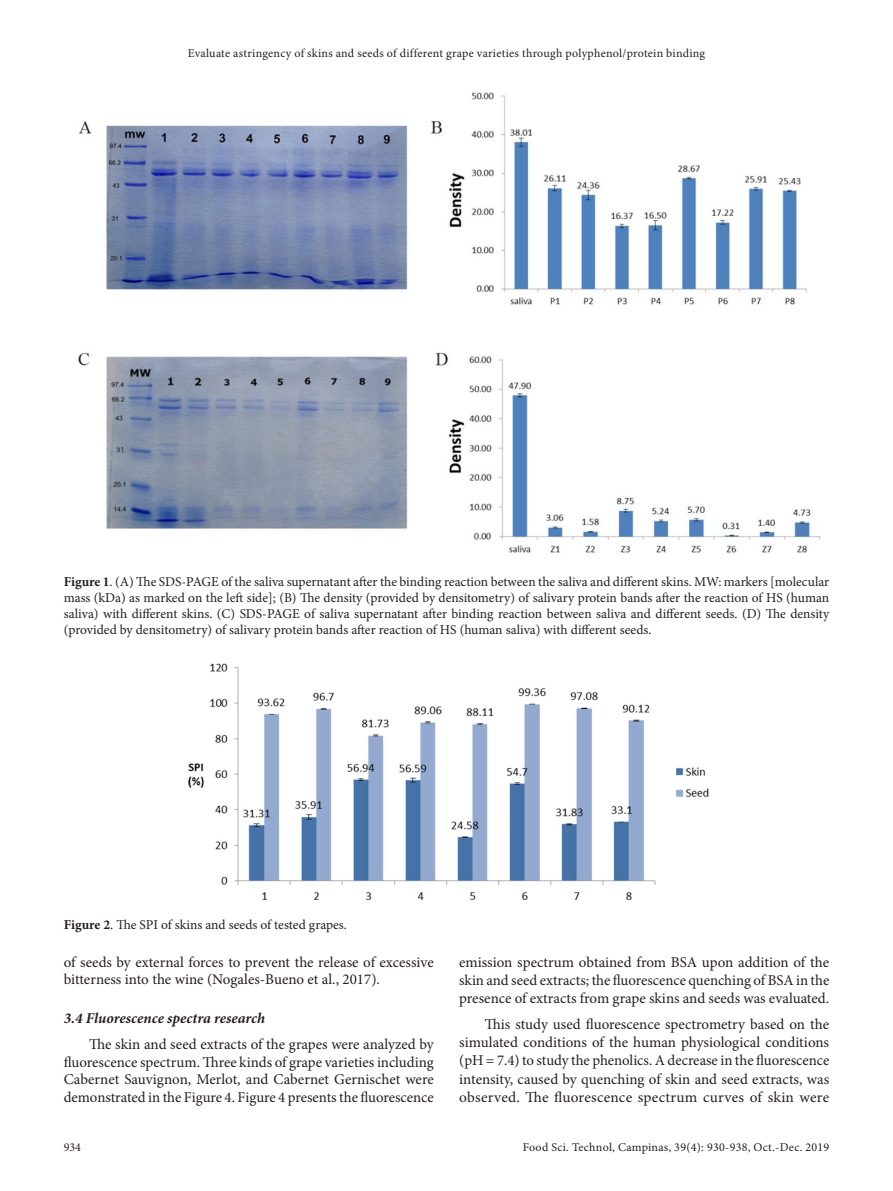
<style>
.page{position:relative;width:893px;height:1191px;background:#fff}
.page>*{position:absolute;margin:0;border:0;box-sizing:border-box;transform-origin:0 0}
.Paragraph{font:15px/18.1px "Minion Pro";color:#231f20;text-align:justify}
.Heading2{font:italic 700 15px "Minion Pro";color:#231f20}
.FigureCaption{font:13.5px/16.2px "Minion Pro";color:#231f20;text-align:justify}
.t1{font:12px "Minion Pro";letter-spacing:.025em;color:#231f20}
.s1{font-weight:700}
</style>
<div class="page">
<img style="left:78px;top:92px;width:743px;height:461px">
<img style="left:188px;top:663px;width:521px;height:237px">
<p class="t1" style="left:188px;top:45px;width:519px">Evaluate astringency of skins and seeds of different grape varieties through polyphenol/protein binding</p>
<p class="FigureCaption" style="left:64px;top:573px;width:767px"><span class="s1">Figure 1</span>. (A) The SDS-PAGE of the saliva supernatant after the binding reaction between the saliva and different skins. MW: markers [molecular mass (kDa) as marked on the left side]; (B) The density (provided by densitometry) of salivary protein bands after the reaction of HS (human saliva) with different skins. (C) SDS-PAGE of saliva supernatant after binding reaction between saliva and different seeds. (D) The density (provided by densitometry) of salivary protein bands after reaction of HS (human saliva) with different seeds.</p>
<p class="FigureCaption" style="left:64px;top:916px;width:285px"><span class="s1">Figure 2</span>. The SPI of skins and seeds of tested grapes.</p>
<p class="Paragraph" style="left:64px;top:953px;width:371px;line-height:17.4px">of seeds by external forces to prevent the release of excessive bitterness into the wine (Nogales-Bueno et al., 2017).</p>
<p class="Heading2" style="left:64px;top:1008px;width:203px">3.4 Fluorescence spectra research</p>
<p class="Paragraph" style="left:64px;top:1036px;width:372px;line-height:17.4px;text-indent:26px">The skin and seed extracts of the grapes were analyzed by fluorescence spectrum. Three kinds of grape varieties including Cabernet Sauvignon, Merlot, and Cabernet Gernischet were demonstrated in the Figure 4. Figure 4 presents the fluorescence</p>
<p class="Paragraph" style="left:459px;top:952px;width:372px">emission spectrum obtained from BSA upon addition of the skin and seed extracts; the fluorescence quenching of BSA in the presence of extracts from grape skins and seeds was evaluated.</p>
<p class="Paragraph" style="left:459px;top:1015px;width:372px;text-indent:26px">This study used fluorescence spectrometry based on the simulated conditions of the human physiological conditions (pH = 7.4) to study the phenolics. A decrease in the fluorescence intensity, caused by quenching of skin and seed extracts, was observed. The fluorescence spectrum curves of skin were</p>
<p class="t1" style="left:523px;top:1139px;width:308px">Food Sci. Technol, Campinas, 39(4): 930-938, Oct.-Dec. 2019</p>
</div>
